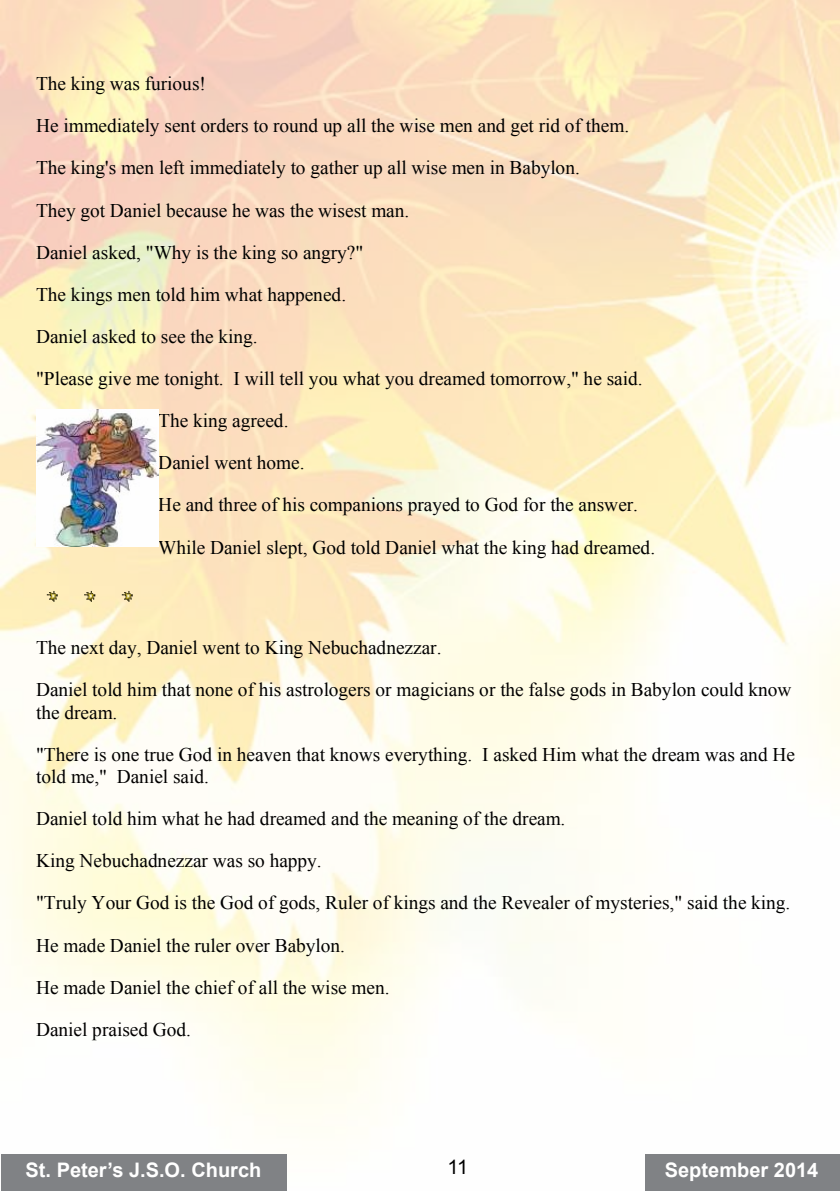
<style>
.page{position:relative;width:840px;height:1191px;background:#fff}
.page>*{position:absolute;margin:0;border:0;box-sizing:border-box;transform-origin:0 0}
.t1{font:700 20px "Arial";color:#fff}
.t2{font:20px "Arial";color:#000}
.t3{font:19.4px/42.2px "Times New Roman";color:#000}
</style>
<div class="page">
<img style="left:0;top:0;width:839px;height:1191px">
<div style="left:1px;top:1154px;width:285px;height:37px;background:#808285"></div>
<div style="left:645px;top:1154px;width:194px;height:37px;background:#808285"></div>
<img style="left:36px;top:578px;width:112px;height:39px">
<img style="left:36px;top:410px;width:122px;height:137px">
<p class="t3" style="left:36px;top:62px;width:171px">The king was furious!</p>
<p class="t3" style="left:36px;top:104px;width:594px">He immediately sent orders to round up all the wise men and get rid of them.</p>
<p class="t3" style="left:36px;top:146px;width:545px">The king's men left immediately to gather up all wise men in Babylon.</p>
<p class="t3" style="left:36px;top:189px;width:374px">They got Daniel because he was the wisest man.</p>
<p class="t3" style="left:36px;top:231px;width:329px">Daniel asked, "Why is the king so angry?"</p>
<p class="t3" style="left:36px;top:273px;width:311px">The kings men told him what happened.</p>
<p class="t3" style="left:36px;top:315px;width:223px">Daniel asked to see the king.</p>
<p class="t3" style="left:36px;top:357px;width:607px">"Please give me tonight. I will tell you what you dreamed tomorrow," he said.</p>
<p class="t3" style="left:158px;top:399px;width:132px">The king agreed.</p>
<p class="t3" style="left:158px;top:441px;width:148px">Daniel went home.</p>
<p class="t3" style="left:158px;top:483px;width:481px">He and three of his companions prayed to God for the answer.</p>
<p class="t3" style="left:158px;top:526px;width:498px">While Daniel slept, God told Daniel what the king had dreamed.</p>
<p class="t3" style="left:36px;top:626px;width:756px">The next day, Daniel went to King Nebuchadnezzar.<br>Daniel told him that none of his astrologers or magicians or the false gods in Babylon could know</p>
<p class="t3" style="left:36px;top:690px;width:760px">the dream.<br>"There is one true God in heaven that knows everything. I asked Him what the dream was and He</p>
<p class="t3" style="left:36px;top:755px;width:755px">told me," Daniel said.<br>Daniel told him what he had dreamed and the meaning of the dream.<br>King Nebuchadnezzar was so happy.<br>"Truly Your God is the God of gods, Ruler of kings and the Revealer of mysteries," said the king.<br>He made Daniel the ruler over Babylon.<br>He made Daniel the chief of all the wise men.<br>Daniel praised God.</p>
<p class="t1" style="left:26px;top:1156px;width:237px">St. Peter’s J.S.O. Church</p>
<p class="t2" style="left:447px;top:1154px;width:22px">11</p>
<p class="t1" style="left:664px;top:1156px;width:155px">September 2014</p>
</div>
